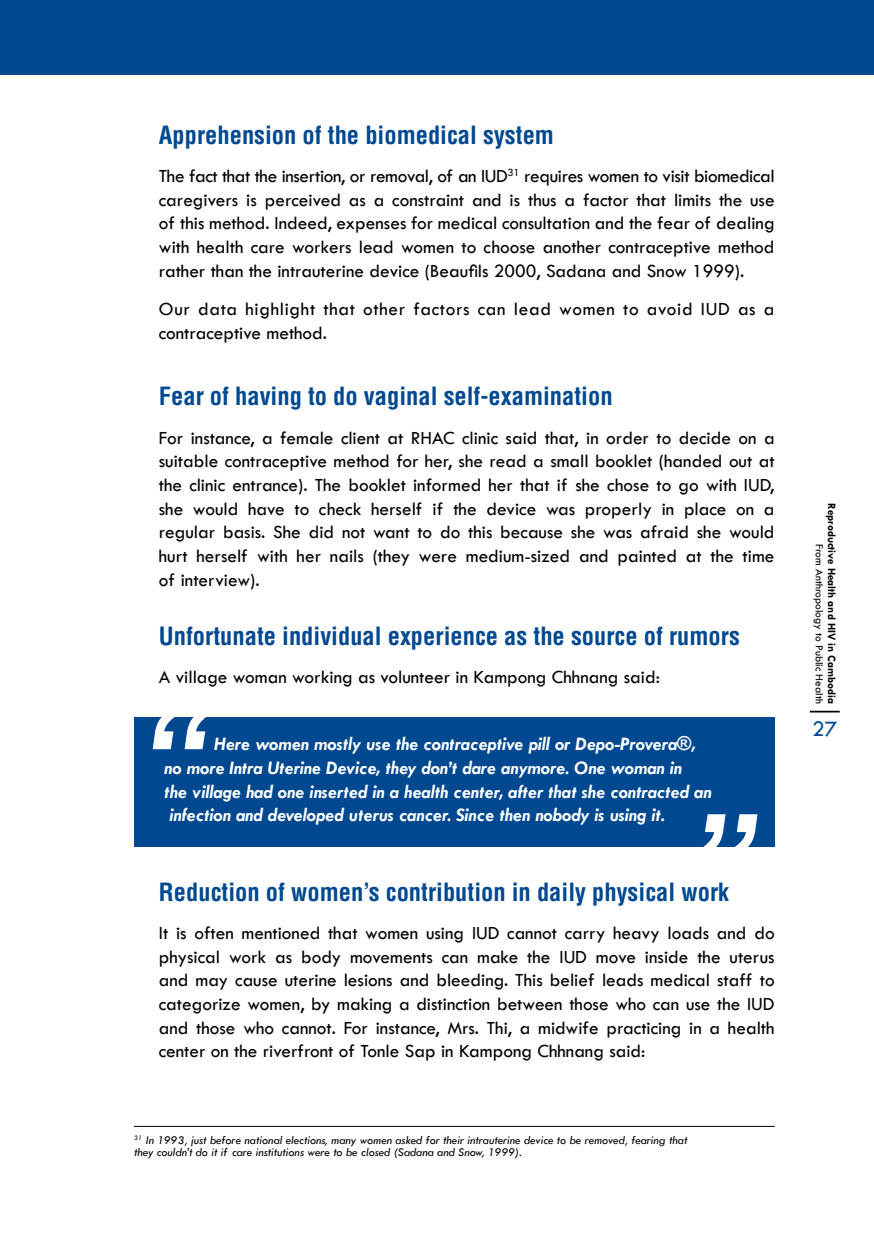
<style>
.page{position:relative;width:874px;height:1241px;background:#fff}
.page>*{position:absolute;margin:0;border:0;box-sizing:border-box;transform-origin:0 0}
.t1{font:700 condensed 24.5px "Helvetica";color:#004990}
.t2{font:22.75px "Tw Cen";color:#004990}
.t3{font:19.25px/23.6px "Tw Cen";color:#000;text-align:justify}
.t4{font:italic 700 19.25px/23.6px "Tw Cen";color:#fff}
.t5{font:19.25px/23.6px "Tw Cen";letter-spacing:.035em;color:#000}
.t6{font:italic 12.25px/12.2px "Tw Cen";color:#000}
.t7{font:700 11.38px "Tw Cen";color:#000}
.t8{font:11.38px "Tw Cen";color:#000}
</style>
<div class="page">
<hr style="left:809px;top:710px;width:30px;height:2px;background:#000">
<div style="left:0;top:0;width:873px;height:74px;background:#004990"></div>
<hr style="left:134px;top:1125px;width:640px;height:1px;background:#000">
<div style="left:134px;top:716px;width:640px;height:130px;background:#004990"></div>
<svg style="left:153px;top:716px;width:54px;height:33px"></svg>
<svg style="left:702px;top:814px;width:55px;height:33px"></svg>
<p class="t1" style="left:159px;top:119px;width:396px">Apprehension of the biomedical system</p>
<p class="t3" style="left:159px;top:164px;width:617px">The fact that the insertion, or removal, of an IUD<sup>31</sup> requires women to visit biomedical caregivers is perceived as a constraint and is thus a factor that limits the use of this method. Indeed, expenses for medical consultation and the fear of dealing with health care workers lead women to choose another contraceptive method rather than the intrauterine device (Beaufils 2000, Sadana and Snow 1999).</p>
<p class="t5" style="left:159px;top:297px;width:617px">Our data highlight that other factors can lead women to avoid IUD as a contraceptive method.</p>
<p class="t1" style="left:159px;top:381px;width:455px">Fear of having to do vaginal self-examination</p>
<p class="t3" style="left:159px;top:425px;width:617px">For instance, a female client at RHAC clinic said that, in order to decide on a suitable contraceptive method for her, she read a small booklet (handed out at the clinic entrance). The booklet informed her that if she chose to go with IUD, she would have to check herself if the device was properly in place on a regular basis. She did not want to do this because she was afraid she would hurt herself with her nails (they were medium-sized and painted at the time of interview).</p>
<p class="t1" style="left:159px;top:620px;width:582px">Unfortunate individual experience as the source of rumors</p>
<p class="t3" style="left:159px;top:665px;width:502px">A village woman working as volunteer in Kampong Chhnang said:</p>
<p class="t4" style="left:164px;top:732px;width:548px;text-indent:50px">Here women mostly use the contraceptive pill or Depo-Provera®, no more Intra Uterine Device, they don’t dare anymore. One woman in<br>the village had one inserted in a health center, after that she contracted an infection and developed uterus cancer. Since then nobody is using it.</p>
<p class="t1" style="left:159px;top:876px;width:571px">Reduction of women’s contribution in daily physical work</p>
<p class="t3" style="left:159px;top:920px;width:617px">It is often mentioned that women using IUD cannot carry heavy loads and do physical work as body movements can make the IUD move inside the uterus and may cause uterine lesions and bleeding. This belief leads medical staff to categorize women, by making a distinction between those who can use the IUD and those who cannot. For instance, Mrs. Thi, a midwife practicing in a health center on the riverfront of Tonle Sap in Kampong Chhnang said:</p>
<p class="t6" style="left:134px;top:1133px;width:554px"><sup>31</sup> In 1993, just before national elections, many women asked for their intrauterine device to be removed, fearing that they couldn’t do it if care institutions were to be closed (Sadana and Snow, 1999).</p>
<p class="t7" style="left:838px;top:503px;width:202px;rotate:90deg">Reproductive Health and HIV in Cambodia</p>
<p class="t8" style="left:826px;top:544px;width:161px;rotate:90deg">From Anthropology to Public Health</p>
<p class="t2" style="left:811px;top:714px;width:27px">27</p>
</div>
